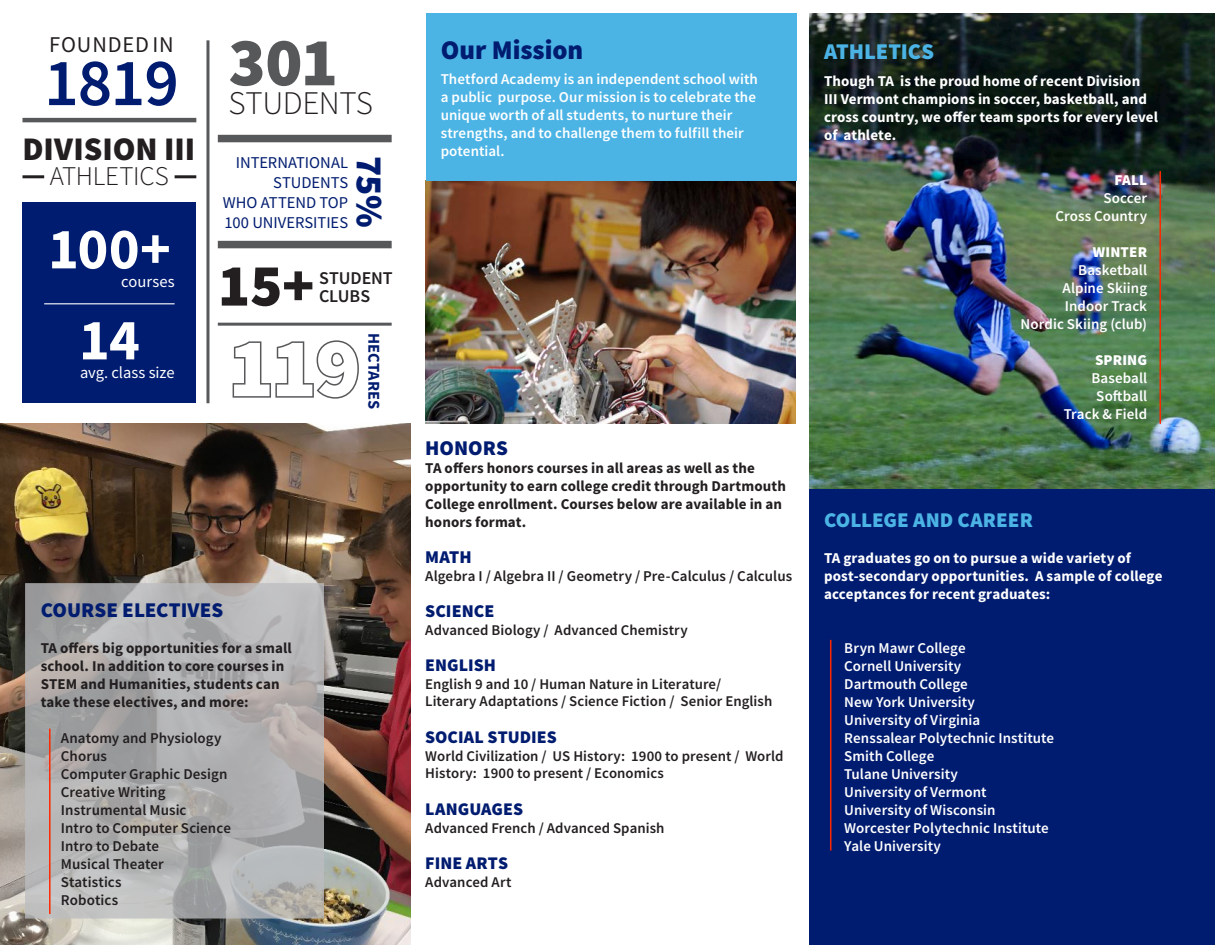
<style>
.page{position:relative;width:1215px;height:945px;background:#fff}
.page>*{position:absolute;margin:0;border:0;box-sizing:border-box;transform-origin:0 0}
.t1{font:900 84px "Source Sans Pro";color:#fff}
.t2{font:900 69px "Source Sans Pro";color:#57585a}
.t3{font:600 67.5px "Source Sans Pro";color:#001c70}
.t4{font:900 60px "Source Sans Pro";color:#231f20}
.t5{font:700 58.5px "Source Sans Pro";color:#fff}
.t6{font:900 37.5px "Source Sans Pro";color:#001c70}
.t7{font:900 33px "Source Sans Pro";color:#231f20}
.t8{font:300 33px "Source Sans Pro";letter-spacing:-.015em;color:#231f20}
.t9{font:900 27px "Source Sans Pro";color:#001c70}
.t10{font:300 27px "Source Sans Pro";letter-spacing:-.01em;color:#231f20}
.t11{font:900 22.5px "Source Sans Pro";letter-spacing:-.005em;color:#4cb4e5}
.t12{font:22.5px "Source Sans Pro";letter-spacing:.04em;color:#231f20}
.Body{font:900 21px "Source Sans Pro";color:#001c70}
.t13{font:900 21px "Source Sans Pro";color:#4cb4e5}
.t14{font:600 18px "Source Sans Pro";letter-spacing:-.005em;color:#231f20}
.Body-2{font:900 18px "Source Sans Pro";color:#001c70}
.Body-3{font:900 17.85px "Source Sans Pro";color:#001c70}
.t15{font:16.5px/19.8px "Source Sans Pro";letter-spacing:-.005em;color:#001c70}
.t16{font:16.5px "Source Sans Pro";letter-spacing:-.005em;color:#fff}
.t17{font:700 16.5px "Source Sans Pro";letter-spacing:.005em;color:#001c70}
.t18{font:600 15px/18px "Source Sans Pro";letter-spacing:.005em;color:#fff}
.Body-4{font:700 15px/18px "Source Sans Pro";letter-spacing:.005em;color:#231f20}
.t19{font:700 15px/18px "Source Sans Pro";letter-spacing:.005em;color:#fff}
.Body-5{font:600 15px/18px "Source Sans Pro";letter-spacing:.005em;color:#231f20}
.t20{font:900 15px "Source Sans Pro";letter-spacing:.01em;color:#fff}
.Body-6{font:600 14.85px/18px "Source Sans Pro";letter-spacing:.005em;color:#231f20}
</style>
<div class="page">
<img style="left:0;top:424px;width:411px;height:521px">
<img style="left:426px;top:181px;width:370px;height:243px">
<img style="left:809px;top:14px;width:406px;height:475px">
<div style="left:809px;top:489px;width:406px;height:456px;background:#001c70"></div>
<div style="left:426px;top:13px;width:370px;height:168px;background:#4cb4e5"></div>
<hr style="left:1160px;top:171px;width:1px;height:253px;background:#ff2700">
<hr style="left:206px;top:40px;width:3px;height:363px;background:#57585a">
<svg style="left:232px;top:340px;width:127px;height:59px"></svg>
<div style="left:22px;top:202px;width:174px;height:200px;background:#001c70"></div>
<hr style="left:44px;top:303px;width:131px;height:1px;background:#fff">
<hr style="left:22px;top:118px;width:174px;height:4px;background:#57585a">
<div style="left:218px;top:241px;width:174px;height:7px;background:#57585a"></div>
<div style="left:218px;top:135px;width:174px;height:7px;background:#57585a"></div>
<hr style="left:218px;top:323px;width:174px;height:3px;background:#57585a">
<hr style="left:22px;top:175px;width:22px;height:3px;background:#231f20">
<hr style="left:175px;top:175px;width:21px;height:3px;background:#231f20">
<svg style="left:25px;top:583px;width:299px;height:336px;background:#afafaf"></svg>
<hr style="left:830px;top:640px;width:1px;height:210px;background:#ff2700">
<hr style="left:49px;top:729px;width:2px;height:185px;background:#ff2700">
<p class="t12" style="left:49px;top:30px;width:126px">FOUNDED IN</p>
<p class="t9" style="left:441px;top:32px;width:144px">Our Mission</p>
<p class="t18" style="left:441px;top:70px;width:319px">Thetford Academy is an independent school with a public purpose. Our mission is to celebrate the unique worth of all students, to nurture their strengths, and to challenge them to fulfill their potential.</p>
<p class="t2" style="left:229px;top:15px;width:111px">301</p>
<p class="t8" style="left:229px;top:83px;width:146px">STUDENTS</p>
<p class="t3" style="left:44px;top:38px;width:136px">1819</p>
<p class="t7" style="left:22px;top:126px;width:174px">DIVISION III</p>
<p class="t15" style="left:236px;top:153px;width:114px">INTERNATIONAL</p>
<p class="t6" style="left:395px;top:156px;width:73px;rotate:90deg">75%</p>
<p class="t10" style="left:50px;top:160px;width:121px">ATHLETICS</p>
<p class="t15" style="left:273px;top:173px;width:77px">STUDENTS</p>
<p class="t15" style="left:223px;top:193px;width:127px">WHO ATTEND TOP<br>100 UNIVERSITIES</p>
<p class="t5" style="left:48px;top:209px;width:124px">100+</p>
<p class="t16" style="left:121px;top:271px;width:55px">courses</p>
<p class="t5" style="left:79px;top:300px;width:63px">14</p>
<p class="t16" style="left:80px;top:362px;width:96px">avg. class size</p>
<p class="t4" style="left:218px;top:244px;width:98px">15+</p>
<p class="t14" style="left:319px;top:266px;width:75px">STUDENT</p>
<p class="t14" style="left:319px;top:284px;width:53px">CLUBS</p>
<p class="t1" style="left:229px;top:310px;width:134px">119</p>
<p class="t17" style="left:385px;top:333px;width:78px;rotate:90deg">HECTARES</p>
<p class="Body" style="left:41px;top:595px;width:184px">COURSE ELECTIVES</p>
<p class="Body-4" style="left:41px;top:638px;width:253px">TA offers big opportunities for a small school. In addition to core courses in STEM and Humanities, students can take these electives, and more:</p>
<p class="Body-5" style="left:61px;top:728px;width:172px">Anatomy and Physiology<br>Chorus<br>Computer Graphic Design<br>Creative Writing<br>Instrumental Music<br>Intro to Computer Science<br>Intro to Debate<br>Musical Theater<br>Statistics<br>Robotics</p>
<p class="Body" style="left:425px;top:433px;width:84px">HONORS</p>
<p class="Body-4" style="left:425px;top:458px;width:362px">TA offers honors courses in all areas as well as the opportunity to earn college credit through Dartmouth College enrollment. Courses below are available in an honors format.</p>
<p class="Body-2" style="left:425px;top:544px;width:48px">MATH</p>
<p class="Body-5" style="left:425px;top:566px;width:368px">Algebra I / Algebra II / Geometry / Pre-Calculus / Calculus</p>
<p class="Body-2" style="left:425px;top:598px;width:71px">SCIENCE</p>
<p class="Body-6" style="left:425px;top:620px;width:264px">Advanced Biology / Advanced Chemistry</p>
<p class="Body-3" style="left:425px;top:652px;width:72px">ENGLISH</p>
<p class="Body-6" style="left:425px;top:674px;width:297px">English 9 and 10 / Human Nature in Literature/</p>
<p class="Body-6" style="left:425px;top:692px;width:349px">Literary Adaptations / Science Fiction / Senior English</p>
<p class="Body-3" style="left:425px;top:724px;width:133px">SOCIAL STUDIES</p>
<p class="Body-6" style="left:425px;top:746px;width:360px">World Civilization / US History: 1900 to present / World<br>History: 1900 to present / Economics</p>
<p class="Body-3" style="left:425px;top:796px;width:99px">LANGUAGES</p>
<p class="Body-6" style="left:425px;top:818px;width:241px">Advanced French / Advanced Spanish</p>
<p class="Body-3" style="left:425px;top:850px;width:84px">FINE ARTS</p>
<p class="Body-6" style="left:425px;top:872px;width:88px">Advanced Art</p>
<p class="t11" style="left:824px;top:35px;width:112px">ATHLETICS</p>
<p class="t19" style="left:824px;top:71px;width:336px">Though TA is the proud home of recent Division<br>III Vermont champions in soccer, basketball, and cross country, we offer team sports for every level of athlete.</p>
<p class="t20" style="left:1114px;top:169px;width:34px">FALL</p>
<p class="t18" style="left:1103px;top:188px;width:45px">Soccer</p>
<p class="t18" style="left:1055px;top:206px;width:93px">Cross Country</p>
<p class="t20" style="left:1093px;top:241px;width:56px">WINTER</p>
<p class="t18" style="left:1078px;top:260px;width:70px">Basketball</p>
<p class="t18" style="left:1063px;top:278px;width:86px">Alpine Skiing</p>
<p class="t18" style="left:1065px;top:296px;width:84px">Indoor Track</p>
<p class="t18" style="left:1021px;top:314px;width:128px">Nordic Skiing (club)</p>
<p class="t20" style="left:1095px;top:349px;width:54px">SPRING</p>
<p class="t18" style="left:1091px;top:368px;width:57px">Baseball</p>
<p class="t18" style="left:1096px;top:386px;width:52px">Softball</p>
<p class="t18" style="left:1064px;top:404px;width:85px">Track &amp; Field</p>
<p class="t13" style="left:824px;top:505px;width:210px">COLLEGE AND CAREER</p>
<p class="t19" style="left:824px;top:548px;width:340px">TA graduates go on to pursue a wide variety of post-secondary opportunities. A sample of college acceptances for recent graduates:</p>
<p class="t18" style="left:844px;top:638px;width:123px">Bryn Mawr College</p>
<p class="t18" style="left:844px;top:656px;width:119px">Cornell University</p>
<p class="t18" style="left:844px;top:674px;width:125px">Dartmouth College</p>
<p class="t18" style="left:844px;top:692px;width:132px">New York University</p>
<p class="t18" style="left:844px;top:710px;width:137px">University of Virginia</p>
<p class="t18" style="left:844px;top:728px;width:211px">Renssalear Polytechnic Institute</p>
<p class="t18" style="left:844px;top:746px;width:92px">Smith College</p>
<p class="t18" style="left:844px;top:764px;width:115px">Tulane University</p>
<p class="t18" style="left:844px;top:782px;width:144px">University of Vermont</p>
<p class="t18" style="left:844px;top:800px;width:153px">University of Wisconsin</p>
<p class="t18" style="left:844px;top:818px;width:206px">Worcester Polytechnic Institute</p>
<p class="t18" style="left:844px;top:836px;width:98px">Yale University</p>
</div>
